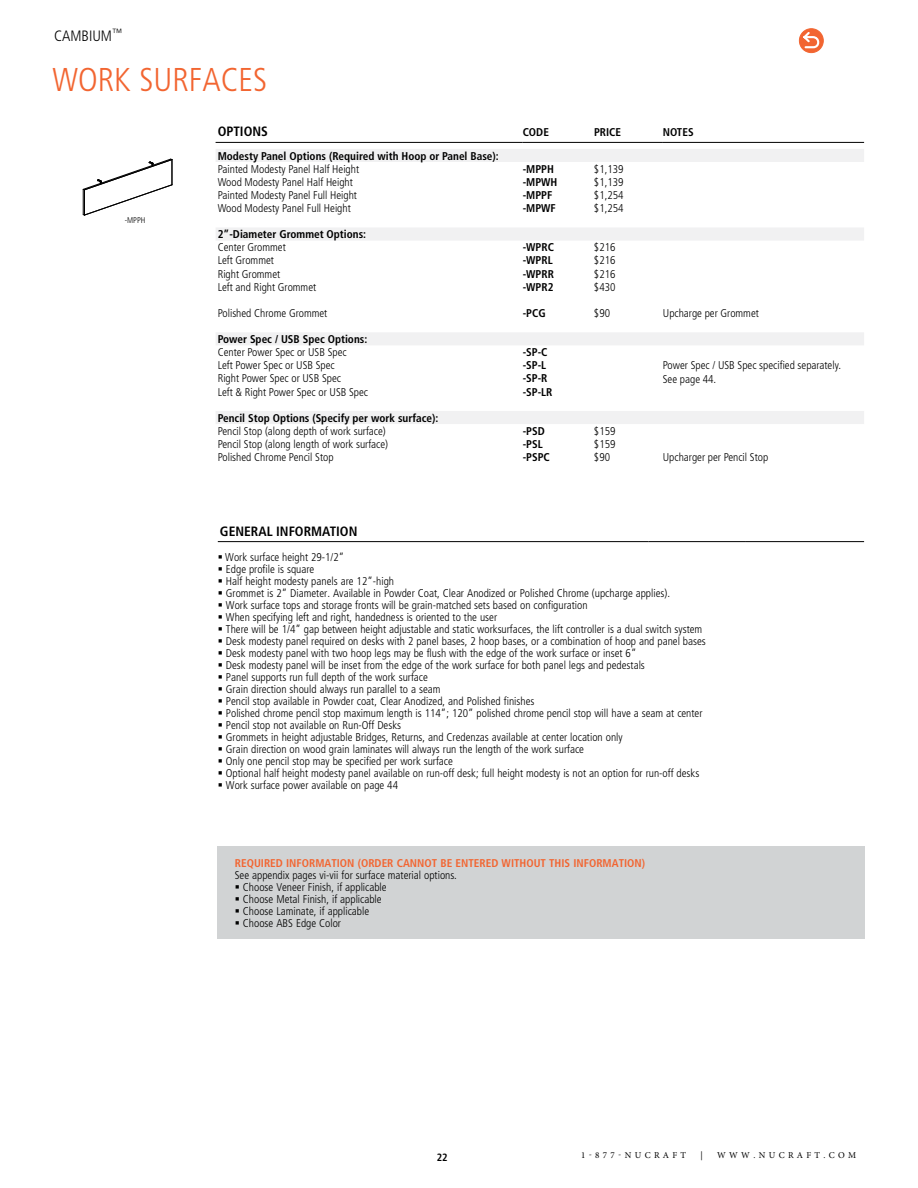
<style>
.page{position:relative;width:918px;height:1188px;background:#fff}
.page>*{position:absolute;margin:0;border:0;box-sizing:border-box;transform-origin:0 0}
.t1{font:300 condensed 33px "Frutiger LT Std";color:#f26531}
.t2{font:300 condensed 15px "Frutiger LT Std";color:#000}
.t3{font:700 condensed 13.5px "Frutiger LT Std";color:#000}
.t4{font:300 condensed 11.25px/12px "Frutiger LT Std";color:#000}
.t5{font:700 condensed 11.25px "Frutiger LT Std";color:#000}
.t6{font:700 condensed 11.25px "Frutiger LT Std";color:#f26531}
.t7{font:700 condensed 10.5px "Frutiger LT Std";color:#000}
.t8{font:9px "Minion Pro";letter-spacing:.37em;color:#000}
.t9{font:300 condensed 8.25px "Frutiger LT Std";color:#000}
</style>
<div class="page">
<div style="left:799px;top:29px;width:24px;height:24px;background:#f26531;border-radius:50%"></div>
<div style="left:799px;top:29px;width:25px;height:24px;border:1px solid #f26531;border-radius:50%"></div>
<svg style="left:801px;top:30px;width:21px;height:19px"></svg>
<svg style="left:83px;top:159px;width:90px;height:56px"></svg>
<svg style="left:216px;top:149px;width:648px;height:275px"></svg>
<hr style="left:216px;top:142px;width:307px;height:1px;background:#000">
<hr style="left:523px;top:142px;width:71px;height:1px;background:#000">
<hr style="left:594px;top:142px;width:69px;height:1px;background:#000">
<hr style="left:663px;top:142px;width:201px;height:1px;background:#000">
<hr style="left:218px;top:541px;width:431px;height:1px;background:#000">
<hr style="left:649px;top:541px;width:97px;height:1px;background:#000">
<hr style="left:746px;top:541px;width:118px;height:1px;background:#000">
<div style="left:217px;top:846px;width:648px;height:93px;background:#d1d3d4"></div>
<h2 class="t2" style="left:54px;top:28px;width:70px">CAMBIUM<sup>™</sup></h2>
<h1 class="t1" style="left:52px;top:61px;width:216px">WORK SURFACES</h1>
<p class="t9" style="left:125px;top:215px;width:22px">-MPPH</p>
<p class="t3" style="left:218px;top:124px;width:52px">OPTIONS</p>
<p class="t5" style="left:523px;top:125px;width:28px">CODE</p>
<p class="t5" style="left:594px;top:125px;width:29px">PRICE</p>
<p class="t5" style="left:663px;top:125px;width:32px">NOTES</p>
<p class="t5" style="left:218px;top:149px;width:283px">Modesty Panel Options (Required with Hoop or Panel Base):</p>
<p class="t4" style="left:218px;top:163px;width:143px">Painted Modesty Panel Half Height</p>
<p class="t5" style="left:523px;top:162px;width:33px">-MPPH</p>
<p class="t4" style="left:594px;top:163px;width:31px">$1,139</p>
<p class="t4" style="left:218px;top:176px;width:137px">Wood Modesty Panel Half Height</p>
<p class="t5" style="left:523px;top:175px;width:36px">-MPWH</p>
<p class="t4" style="left:594px;top:176px;width:31px">$1,139</p>
<p class="t4" style="left:218px;top:189px;width:141px">Painted Modesty Panel Full Height</p>
<p class="t5" style="left:523px;top:188px;width:31px">-MPPF</p>
<p class="t4" style="left:594px;top:189px;width:31px">$1,254</p>
<p class="t4" style="left:218px;top:202px;width:135px">Wood Modesty Panel Full Height</p>
<p class="t5" style="left:523px;top:202px;width:35px">-MPWF</p>
<p class="t4" style="left:594px;top:202px;width:31px">$1,254</p>
<p class="t5" style="left:218px;top:228px;width:150px">2”-Diameter Grommet Options:</p>
<p class="t4" style="left:218px;top:242px;width:70px">Center Grommet</p>
<p class="t5" style="left:523px;top:241px;width:33px">-WPRC</p>
<p class="t4" style="left:594px;top:242px;width:23px">$216</p>
<p class="t4" style="left:218px;top:255px;width:58px">Left Grommet</p>
<p class="t5" style="left:523px;top:254px;width:32px">-WPRL</p>
<p class="t4" style="left:594px;top:255px;width:23px">$216</p>
<p class="t4" style="left:218px;top:268px;width:64px">Right Grommet</p>
<p class="t5" style="left:523px;top:267px;width:33px">-WPRR</p>
<p class="t4" style="left:594px;top:268px;width:23px">$216</p>
<p class="t4" style="left:218px;top:281px;width:100px">Left and Right Grommet</p>
<p class="t5" style="left:523px;top:280px;width:32px">-WPR2</p>
<p class="t4" style="left:594px;top:281px;width:23px">$430</p>
<p class="t4" style="left:218px;top:307px;width:111px">Polished Chrome Grommet</p>
<p class="t5" style="left:523px;top:306px;width:24px">-PCG</p>
<p class="t4" style="left:594px;top:307px;width:18px">$90</p>
<p class="t4" style="left:663px;top:307px;width:98px">Upcharge per Grommet</p>
<p class="t5" style="left:218px;top:333px;width:151px">Power Spec / USB Spec Options:</p>
<p class="t4" style="left:218px;top:346px;width:130px">Center Power Spec or USB Spec</p>
<p class="t5" style="left:523px;top:346px;width:26px">-SP-C</p>
<p class="t4" style="left:663px;top:359px;width:180px;line-height:13.5px">Power Spec / USB Spec specified separately.<br>See page 44.</p>
<p class="t4" style="left:218px;top:360px;width:119px">Left Power Spec or USB Spec</p>
<p class="t5" style="left:523px;top:359px;width:25px">-SP-L</p>
<p class="t4" style="left:218px;top:373px;width:125px">Right Power Spec or USB Spec</p>
<p class="t5" style="left:523px;top:372px;width:26px">-SP-R</p>
<p class="t4" style="left:218px;top:386px;width:152px">Left &amp; Right Power Spec or USB Spec</p>
<p class="t5" style="left:523px;top:385px;width:31px">-SP-LR</p>
<p class="t5" style="left:218px;top:411px;width:222px">Pencil Stop Options (Specify per work surface):</p>
<p class="t4" style="left:218px;top:425px;width:170px">Pencil Stop (along depth of work surface)</p>
<p class="t5" style="left:523px;top:424px;width:24px">-PSD</p>
<p class="t4" style="left:594px;top:425px;width:23px">$159</p>
<p class="t4" style="left:218px;top:438px;width:172px">Pencil Stop (along length of work surface)</p>
<p class="t5" style="left:523px;top:437px;width:22px">-PSL</p>
<p class="t4" style="left:594px;top:438px;width:23px">$159</p>
<p class="t4" style="left:218px;top:451px;width:117px">Polished Chrome Pencil Stop</p>
<p class="t5" style="left:523px;top:450px;width:29px">-PSPC</p>
<p class="t4" style="left:594px;top:451px;width:18px">$90</p>
<p class="t4" style="left:663px;top:451px;width:107px">Upcharger per Pencil Stop</p>
<p class="t3" style="left:220px;top:523px;width:139px">GENERAL INFORMATION</p>
<p class="t4" style="left:225px;top:552px;width:482px">Work surface height 29-1/2”<br>Edge profile is square<br>Half height modesty panels are 12”-high<br>Grommet is 2” Diameter. Available in Powder Coat, Clear Anodized or Polished Chrome (upcharge applies).<br>Work surface tops and storage fronts will be grain-matched sets based on configuration<br>When specifying left and right, handedness is oriented to the user<br>There will be 1/4” gap between height adjustable and static worksurfaces, the lift controller is a dual switch system Desk modesty panel required on desks with 2 panel bases, 2 hoop bases, or a combination of hoop and panel bases Desk modesty panel with two hoop legs may be flush with the edge of the work surface or inset 6”<br>Desk modesty panel will be inset from the edge of the work surface for both panel legs and pedestals<br>Panel supports run full depth of the work surface<br>Grain direction should always run parallel to a seam<br>Pencil stop available in Powder coat, Clear Anodized, and Polished finishes<br>Polished chrome pencil stop maximum length is 114”; 120” polished chrome pencil stop will have a seam at center Pencil stop not available on Run-Off Desks<br>Grommets in height adjustable Bridges, Returns, and Credenzas available at center location only<br>Grain direction on wood grain laminates will always run the length of the work surface<br>Only one pencil stop may be specified per work surface<br>Optional half height modesty panel available on run-off desk; full height modesty is not an option for run-off desks Work surface power available on page 44</p>
<p class="t6" style="left:235px;top:856px;width:412px">REQUIRED INFORMATION (ORDER CANNOT BE ENTERED WITHOUT THIS INFORMATION)</p>
<p class="t4" style="left:243px;top:869px;width:215px;text-indent:-8px">See appendix pages vi-vii for surface material options.<br>Choose Veneer Finish, if applicable<br>Choose Metal Finish, if applicable<br>Choose Laminate, if applicable<br>Choose ABS Edge Color</p>
<p class="t7" style="left:437px;top:1151px;width:12px">22</p>
<p class="t8" style="left:581px;top:1149px;width:107px">1-877-NUCRAFT</p>
<p class="t8" style="left:700px;top:1149px;width:4px">|</p>
<p class="t8" style="left:717px;top:1149px;width:141px">WWW.NUCRAFT.COM</p>
</div>
